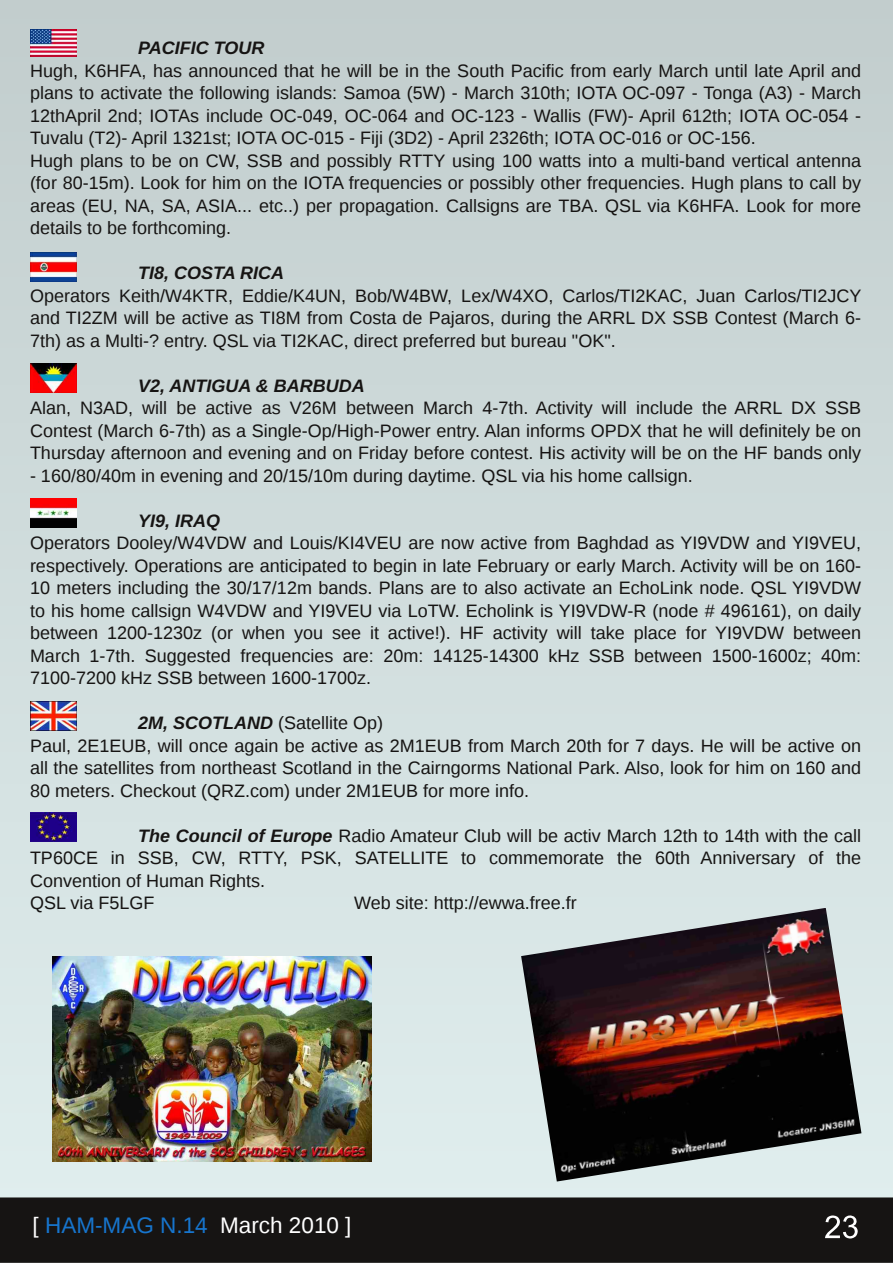
<style>
.page{position:relative;width:893px;height:1263px;background:#fff}
.page>*{position:absolute;margin:0;border:0;box-sizing:border-box;transform-origin:0 0}
.t1{font:22.5px "Liberation Sans";color:#fff}
.t2{font:18px/22.5px "Liberation Sans";color:#161413}
.t3{font:italic 700 18px "Liberation Sans";color:#161413}
.s1{font-weight:700;font-style:italic}
.s2{color:#1775cd}
</style>
<div class="page">
<div style="left:0;top:0;width:892px;height:1197px;background:linear-gradient(to bottom,#c2cdcd,#e0eeee)"></div>
<img style="left:30px;top:29px;width:46px;height:27px">
<div style="left:0;top:1198px;width:892px;height:64px;background:#161413"></div>
<div style="left:0;top:1197px;width:893px;height:66px;border:2px solid #161413"></div>
<svg style="left:825px;top:1215px;width:33px;height:23px"></svg>
<img style="left:30px;top:253px;width:46px;height:28px">
<img style="left:30px;top:364px;width:46px;height:28px">
<img style="left:30px;top:499px;width:46px;height:28px">
<img style="left:30px;top:701px;width:46px;height:29px">
<img style="left:30px;top:812px;width:46px;height:29px">
<img style="left:52px;top:956px;width:320px;height:206px">
<img style="left:521px;top:908px;width:340px;height:273px">
<p class="t3" style="left:138px;top:37px;width:128px">PACIFIC TOUR</p>
<p class="t2" style="left:30px;top:59px;width:833px">Hugh, K6HFA, has announced that he will be in the South Pacific from early March until late April and plans to activate the following islands: Samoa (5W) - March 310th; IOTA OC-097 - Tonga (A3) - March 12thApril 2nd; IOTAs include OC-049, OC-064 and OC-123 - Wallis (FW)- April 612th; IOTA OC-054 - Tuvalu (T2)- April 1321st; IOTA OC-015 - Fiji (3D2) - April 2326th; IOTA OC-016 or OC-156.<br>Hugh plans to be on CW, SSB and possibly RTTY using 100 watts into a multi-band vertical antenna (for 80-15m). Look for him on the IOTA frequencies or possibly other frequencies. Hugh plans to call by areas (EU, NA, SA, ASIA... etc..) per propagation. Callsigns are TBA. QSL via K6HFA. Look for more details to be forthcoming.</p>
<p class="t3" style="left:138px;top:262px;width:148px">TI8, COSTA RICA</p>
<p class="t2" style="left:30px;top:284px;width:833px;text-align:justify">Operators Keith/W4KTR, Eddie/K4UN, Bob/W4BW, Lex/W4XO, Carlos/TI2KAC, Juan Carlos/TI2JCY and TI2ZM will be active as TI8M from Costa de Pajaros, during the ARRL DX SSB Contest (March 6- 7th) as a Multi-? entry. QSL via TI2KAC, direct preferred but bureau "OK".</p>
<p class="t3" style="left:138px;top:375px;width:228px">V2, ANTIGUA &amp; BARBUDA</p>
<p class="t2" style="left:30px;top:397px;width:833px;text-align:justify">Alan, N3AD, will be active as V26M between March 4-7th. Activity will include the ARRL DX SSB Contest (March 6-7th) as a Single-Op/High-Power entry. Alan informs OPDX that he will definitely be on Thursday afternoon and evening and on Friday before contest. His activity will be on the HF bands only</p>
<p class="t2" style="left:30px;top:464px;width:664px">- 160/80/40m in evening and 20/15/10m during daytime. QSL via his home callsign.</p>
<p class="t3" style="left:138px;top:510px;width:84px">YI9, IRAQ</p>
<p class="t2" style="left:30px;top:532px;width:833px;text-align:justify">Operators Dooley/W4VDW and Louis/KI4VEU are now active from Baghdad as YI9VDW and YI9VEU, respectively. Operations are anticipated to begin in late February or early March. Activity will be on 160- 10 meters including the 30/17/12m bands. Plans are to also activate an EchoLink node. QSL YI9VDW to his home callsign W4VDW and YI9VEU via LoTW. Echolink is YI9VDW-R (node # 496161), on daily between 1200-1230z (or when you see it active!). HF activity will take place for YI9VDW between March 1-7th. Suggested frequencies are: 20m: 14125-14300 kHz SSB between 1500-1600z; 40m:<br>7100-7200 kHz SSB between 1600-1700z.</p>
<p class="t2" style="left:30px;top:712px;width:833px;text-indent:108px"><span class="s1">2M, SCOTLAND</span> (Satellite Op)<br>Paul, 2E1EUB, will once again be active as 2M1EUB from March 20th for 7 days. He will be active on all the satellites from northeast Scotland in the Cairngorms National Park. Also, look for him on 160 and 80 meters. Checkout (QRZ.com) under 2M1EUB for more info.</p>
<p class="t2" style="left:30px;top:824px;width:833px;text-indent:108px"><span class="s1">The Council of Europe</span> Radio Amateur Club will be activ March 12th to 14th with the call TP60CE in SSB, CW, RTTY, PSK, SATELLITE to commemorate the 60th Anniversary of the Convention of Human Rights.<br>QSL via F5LGF</p>
<p class="t2" style="left:354px;top:892px;width:224px">Web site: http://ewwa.free.fr</p>
<p class="t1" style="left:33px;top:1212px;width:320px">[ <span class="s2">HAM-MAG N.14</span> March 2010 ]</p>
</div>
